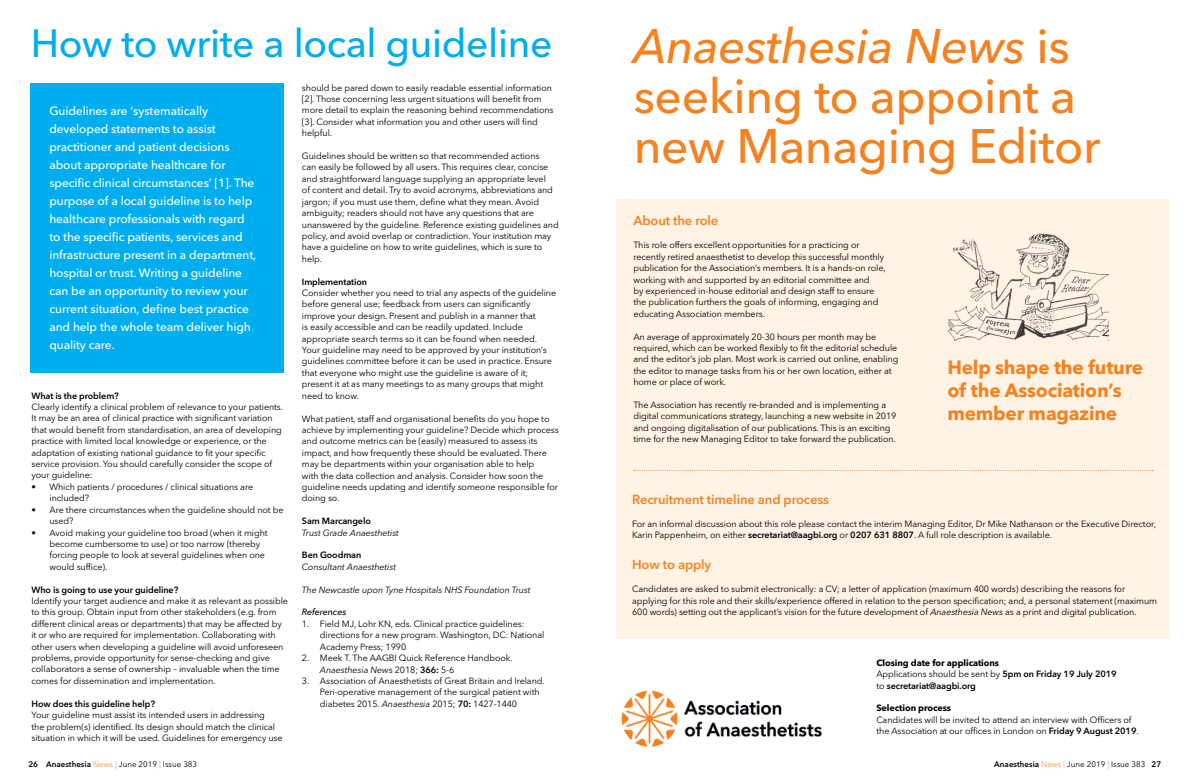
<style>
.page{position:relative;width:1191px;height:783px;background:#fff}
.page>*{position:absolute;margin:0;border:0;box-sizing:border-box;transform-origin:0 0}
.t1{font:500 48px/50px "Avenir Next LT Pro";letter-spacing:-.01em;color:#f58220}
.t2{font:500 39px "Avenir Next LT Pro";letter-spacing:-.01em;color:#00aeef}
.t3{font:700 19px/23px "Avenir Next LT Pro";letter-spacing:-.01em;color:#f58220}
.t4{font:600 13px "Avenir Next LT Pro";letter-spacing:-.01em;color:#f58220}
.t5{font:500 12px/18px "Avenir Next LT Pro";letter-spacing:-.01em;color:#fff}
.t6{font:9px/11.4px "Avenir Next LT Pro";letter-spacing:-.01em;color:#000}
.t7{font:600 9px/11.4px "Avenir Next LT Pro";letter-spacing:-.01em;color:#000}
.t8{font:italic 9px "Avenir Next LT Pro";letter-spacing:-.01em;color:#000}
.t9{font:700 9px "Avenir Next LT Pro";letter-spacing:-.01em;color:#000}
.t10{font:italic 500 9px "Avenir Next LT Pro";letter-spacing:-.01em;color:#000}
.t11{font:8px "Avenir Next LT Pro";color:#000}
.s1{font-style:italic}
.s2{font-weight:600}
.s3{font-weight:700}
.s4{font-weight:400}
.s5{font-weight:300;color:#f58220}
.s6{color:#a7a9ac}
</style>
<div class="page">
<div style="left:31px;top:83px;width:253px;height:289px;background:#00aeef"></div>
<div style="left:616px;top:199px;width:553px;height:440px;background:#fff3e5"></div>
<img style="left:621px;top:690px;width:201px;height:57px">
<svg style="left:634px;top:470px;width:519px;height:1px"></svg>
<img style="left:948px;top:233px;width:160px;height:107px">
<h2 class="t2" style="left:31px;top:19px;width:523px">How to write a local guideline</h2>
<p class="t5" style="left:49px;top:101px;width:208px">Guidelines are ‘systematically developed statements to assist practitioner and patient decisions about appropriate healthcare for specific clinical circumstances’ [1]. The purpose of a local guideline is to help healthcare professionals with regard to the specific patients, services and infrastructure present in a department, hospital or trust. Writing a guideline can be an opportunity to review your current situation, define best practice and help the whole team deliver high quality care.</p>
<p class="t6" style="left:302px;top:82px;width:253px">should be pared down to easily readable essential information [2]. Those concerning less urgent situations will benefit from more detail to explain the reasoning behind recommendations [3]. Consider what information you and other users will find helpful.</p>
<p class="t6" style="left:302px;top:150px;width:258px">Guidelines should be written so that recommended actions<br>can easily be followed by all users. This requires clear, concise and straightforward language supplying an appropriate level<br>of content and detail. Try to avoid acronyms, abbreviations and jargon; if you must use them, define what they mean. Avoid ambiguity; readers should not have any questions that are unanswered by the guideline. Reference existing guidelines and policy, and avoid overlap or contradiction. Your institution may have a guideline on how to write guidelines, which is sure to help.</p>
<p class="t7" style="left:302px;top:275px;width:67px">Implementation</p>
<p class="t6" style="left:302px;top:287px;width:256px">Consider whether you need to trial any aspects of the guideline before general use; feedback from users can significantly improve your design. Present and publish in a manner that<br>is easily accessible and can be readily updated. Include appropriate search terms so it can be found when needed.<br>Your guideline may need to be approved by your institution’s guidelines committee before it can be used in practice. Ensure that everyone who might use the guideline is aware of it; present it at as many meetings to as many groups that might need to know.</p>
<p class="t6" style="left:302px;top:412px;width:258px">What patient, staff and organisational benefits do you hope to achieve by implementing your guideline? Decide which process and outcome metrics can be (easily) measured to assess its impact, and how frequently these should be evaluated. There may be departments within your organisation able to help<br>with the data collection and analysis. Consider how soon the guideline needs updating and identify someone responsible for doing so.</p>
<p class="t7" style="left:302px;top:515px;width:70px">Sam Marcangelo</p>
<p class="t8" style="left:302px;top:527px;width:99px">Trust Grade Anaesthetist</p>
<p class="t7" style="left:302px;top:549px;width:61px">Ben Goodman</p>
<p class="t8" style="left:302px;top:561px;width:96px">Consultant Anaesthetist</p>
<p class="t8" style="left:302px;top:584px;width:230px">The Newcastle upon Tyne Hospitals NHS Foundation Trust</p>
<p class="t10" style="left:302px;top:606px;width:46px">References</p>
<p class="t6" style="left:320px;top:618px;width:226px;text-indent:-18px">1. Field MJ, Lohr KN, eds. Clinical practice guidelines: directions for a new program. Washington, DC: National<br>Academy Press; 1990</p>
<p class="t6" style="left:320px;top:652px;width:194px;text-indent:-18px">2. Meek T. The AAGBI Quick Reference Handbook.<br><span class="s1">Anaesthesia New</span>s 2018; <span class="s2">366:</span> 5-6</p>
<p class="t6" style="left:320px;top:675px;width:226px;text-indent:-18px">3. Association of Anaesthetists of Great Britain and Ireland.<br>Peri-operative management of the surgical patient with diabetes 2015. <span class="s1">Anaesthesia</span> 2015; <span class="s2">70:</span> 1427-1440</p>
<p class="t7" style="left:31px;top:389px;width:89px">What is the problem?</p>
<p class="t6" style="left:31px;top:401px;width:253px">Clearly identify a clinical problem of relevance to your patients.<br>It may be an area of clinical practice with significant variation that would benefit from standardisation, an area of developing practice with limited local knowledge or experience, or the adaptation of existing national guidance to fit your specific service provision. You should carefully consider the scope of your guideline:</p>
<p class="t6" style="left:49px;top:481px;width:205px;text-indent:-18px">• Which patients / procedures / clinical situations are included?</p>
<p class="t6" style="left:49px;top:503px;width:236px;text-indent:-18px">• Are there circumstances when the guideline should not be used?</p>
<p class="t6" style="left:49px;top:526px;width:220px;text-indent:-18px">• Avoid making your guideline too broad (when it might become cumbersome to use) or too narrow (thereby forcing people to look at several guidelines when one would suffice).</p>
<p class="t7" style="left:31px;top:583px;width:148px">Who is going to use your guideline?</p>
<p class="t6" style="left:31px;top:595px;width:258px">Identify your target audience and make it as relevant as possible to this group. Obtain input from other stakeholders (e.g. from different clinical areas or departments) that may be affected by it or who are required for implementation. Collaborating with other users when developing a guideline will avoid unforeseen problems, provide opportunity for sense-checking and give collaborators a sense of ownership – invaluable when the time comes for dissemination and implementation.</p>
<p class="t7" style="left:31px;top:697px;width:125px">How does this guideline help?</p>
<p class="t6" style="left:31px;top:709px;width:253px">Your guideline must assist its intended users in addressing<br>the problem(s) identified. Its design should match the clinical situation in which it will be used. Guidelines for emergency use</p>
<h1 class="t1" style="left:634px;top:21px;width:468px"><span class="s1">Anaesthesia News</span> is seeking to appoint a new Managing Editor</h1>
<h3 class="t4" style="left:633px;top:213px;width:87px">About the role</h3>
<p class="t6" style="left:633px;top:239px;width:254px">This role offers excellent opportunities for a practicing or recently retired anaesthetist to develop this successful monthly publication for the Association’s members. It is a hands-on role, working with and supported by an editorial committee and<br>by experienced in-house editorial and design staff to ensure the publication furthers the goals of informing, engaging and educating Association members.</p>
<p class="t6" style="left:633px;top:330px;width:266px">An average of approximately 20-30 hours per month may be required, which can be worked flexibly to fit the editorial schedule and the editor’s job plan. Most work is carried out online, enabling the editor to manage tasks from his or her own location, either at home or place of work.</p>
<p class="t6" style="left:633px;top:399px;width:264px">The Association has recently re-branded and is implementing a digital communications strategy, launching a new website in 2019 and ongoing digitalisation of our publications. This is an exciting time for the new Managing Editor to take forward the publication.</p>
<h3 class="t3" style="left:947px;top:355px;width:197px">Help shape the future of the Association’s member magazine</h3>
<h3 class="t4" style="left:632px;top:491px;width:198px">Recruitment timeline and process</h3>
<p class="t6" style="left:632px;top:518px;width:525px">For an informal discussion about this role please contact the interim Managing Editor, Dr Mike Nathanson or the Executive Director,<br>Karin Pappenheim, on either <span class="s2">secretariat@aagbi.org</span> or <span class="s2">0207 631 8807</span>. A full role description is available.</p>
<h3 class="t4" style="left:632px;top:556px;width:81px">How to apply</h3>
<p class="t6" style="left:632px;top:583px;width:526px">Candidates are asked to submit electronically: a CV; a letter of application (maximum 400 words) describing the reasons for applying for this role and their skills/experience offered in relation to the person specification; and, a personal statement (maximum<br>600 words) setting out the applicant’s vision for the future development of <span class="s1">Anaesthesia News</span> as a print and digital publication.</p>
<p class="t7" style="left:876px;top:656px;width:242px"><span class="s3">Closing date for applications<br></span><span class="s4">Applications should be sent by</span> 5pm on Friday 19 July 2019 <span class="s4">to</span> secretariat@aagbi.org</p>
<p class="t9" style="left:876px;top:702px;width:76px">Selection process</p>
<p class="t6" style="left:876px;top:713px;width:264px">Candidates will be invited to attend an interview with Officers of the Association at our offices in London on <span class="s2">Friday 9 August 2019</span>.</p>
<p class="t11" style="left:28px;top:759px;width:170px"><span class="s2">26 Anaesthesia</span> <span class="s5">News</span> <span class="s6">|</span> June 2019 <span class="s6">|</span> Issue 383</p>
<p class="t11" style="left:994px;top:758px;width:168px"><span class="s2">Anaesthesia</span> <span class="s5">News</span> <span class="s6">|</span> June 2019 <span class="s6">|</span> Issue 383 <span class="s2">27</span></p>
</div>
